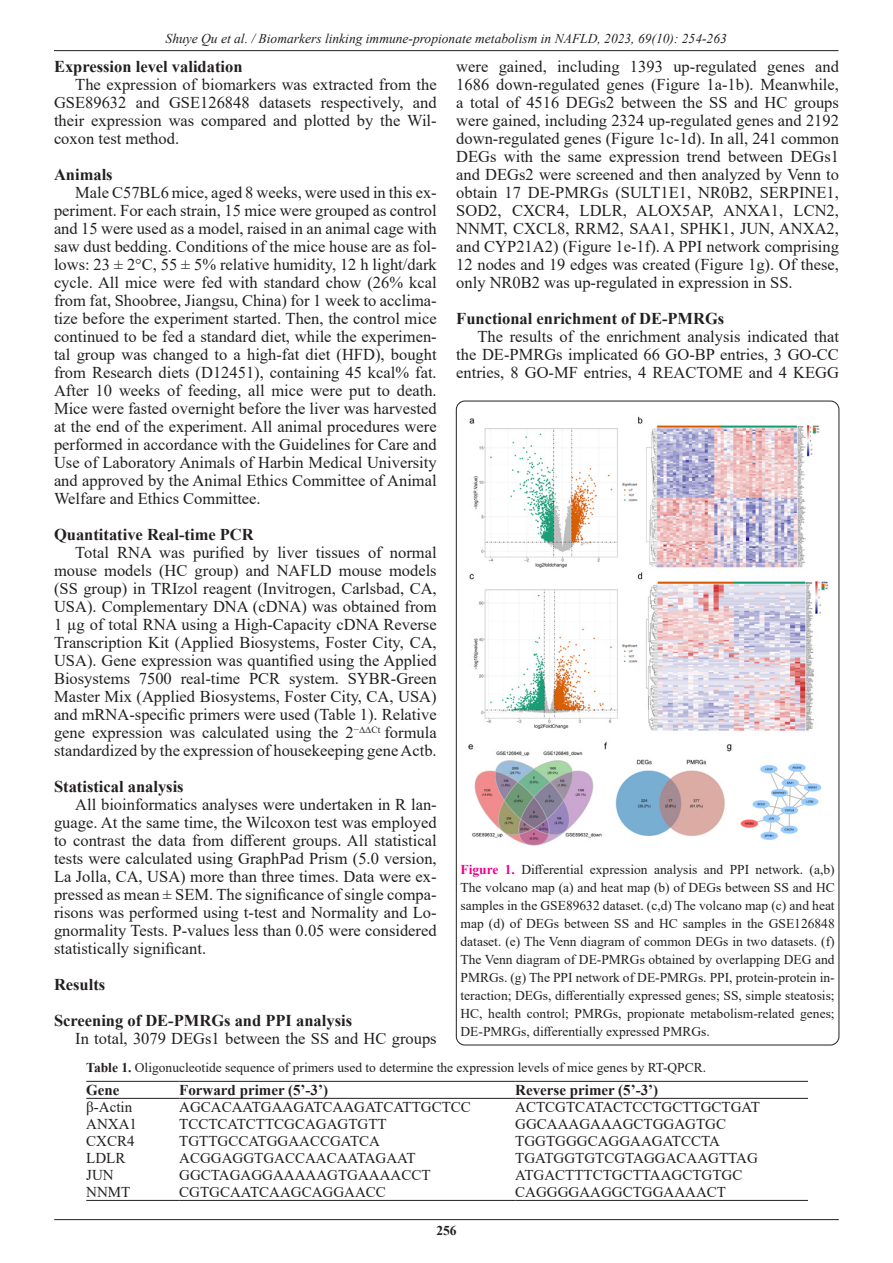
<style>
.page{position:relative;width:893px;height:1263px;background:#fff}
.page>*{position:absolute;margin:0;border:0;box-sizing:border-box;transform-origin:0 0}
.T{font:16.5px/18px "Times New Roman";color:#231f20;text-align:justify}
.heading_2{font:700 16.5px "Times New Roman";color:#231f20}
.T-2{font:700 16.5px "Times New Roman";color:#231f20}
.T-3{font:15px "Times New Roman";color:#231f20}
.T-4{font:700 15px "Times New Roman";color:#231f20}
.T-5{font:13.5px/18px "Times New Roman";color:#231f20;text-align:justify}
.t1{font:italic 13.5px "Times New Roman";color:#231f20}
.t2{font:700 13.5px "Times New Roman";color:#231f20}
.s1{font-weight:700;color:#ed028c}
.s2{font-weight:700}
</style>
<div class="page">
<hr style="left:54px;top:50px;width:784px;height:1px;background:#231f20">
<hr style="left:54px;top:1219px;width:785px;height:1px;background:#231f20">
<hr style="left:86px;top:1081px;width:93px;height:1px;background:#231f20">
<hr style="left:179px;top:1081px;width:336px;height:1px;background:#231f20">
<hr style="left:515px;top:1081px;width:293px;height:1px;background:#231f20">
<hr style="left:86px;top:1098px;width:93px;height:1px;background:#231f20">
<hr style="left:179px;top:1098px;width:336px;height:1px;background:#231f20">
<hr style="left:515px;top:1098px;width:293px;height:1px;background:#231f20">
<hr style="left:86px;top:1200px;width:93px;height:1px;background:#231f20">
<hr style="left:179px;top:1200px;width:336px;height:1px;background:#231f20">
<hr style="left:515px;top:1200px;width:293px;height:1px;background:#231f20">
<img style="left:468px;top:416px;width:361px;height:430px">
<p class="t1" style="left:166px;top:29px;width:563px">Shuye Qu et al. / Biomarkers linking immune-propionate metabolism in NAFLD, 2023, 69(10): 254-263</p>
<p class="T" style="left:456px;top:57px;width:384px">were gained, including 1393 up-regulated genes and 1686 down-regulated genes (Figure 1a-1b). Meanwhile, a total of 4516 DEGs2 between the SS and HC groups were gained, including 2324 up-regulated genes and 2192 down-regulated genes (Figure 1c-1d). In all, 241 common DEGs with the same expression trend between DEGs1 and DEGs2 were screened and then analyzed by Venn to obtain 17 DE-PMRGs (SULT1E1, NR0B2, SERPINE1, SOD2, CXCR4, LDLR, ALOX5AP, ANXA1, LCN2, NNMT, CXCL8, RRM2, SAA1, SPHK1, JUN, ANXA2, and CYP21A2) (Figure 1e-1f). A PPI network comprising 12 nodes and 19 edges was created (Figure 1g). Of these, only NR0B2 was up-regulated in expression in SS.</p>
<p class="heading_2" style="left:456px;top:307px;width:270px">Functional enrichment of DE-PMRGs</p>
<p class="T" style="left:456px;top:327px;width:384px;text-indent:21px">The results of the enrichment analysis indicated that the DE-PMRGs implicated 66 GO-BP entries, 3 GO-CC entries, 8 GO-MF entries, 4 REACTOME and 4 KEGG</p>
<p class="heading_2" style="left:54px;top:55px;width:190px">Expression level validation</p>
<p class="T" style="left:54px;top:75px;width:384px;text-indent:21px">The expression of biomarkers was extracted from the GSE89632 and GSE126848 datasets respectively, and their expression was compared and plotted by the Wil&shy;coxon test method.</p>
<p class="heading_2" style="left:54px;top:163px;width:60px">Animals</p>
<p class="T" style="left:54px;top:183px;width:384px;text-indent:21px">Male C57BL6 mice, aged 8 weeks, were used in this ex&shy;periment. For each strain, 15 mice were grouped as control and 15 were used as a model, raised in an animal cage with saw dust bedding. Conditions of the mice house are as fol&shy;lows: 23 ± 2°C, 55 ± 5% relative humidity, 12 h light/dark cycle. All mice were fed with standard chow (26% kcal from fat, Shoobree, Jiangsu, China) for 1 week to acclima&shy;tize before the experiment started. Then, the control mice continued to be fed a standard diet, while the experimen&shy;tal group was changed to a high-fat diet (HFD), bought from Research diets (D12451), containing 45 kcal% fat.<br>After 10 weeks of feeding, all mice were put to death.<br>Mice were fasted overnight before the liver was harvested at the end of the experiment. All animal procedures were performed in accordance with the Guidelines for Care and Use of Laboratory Animals of Harbin Medical University and approved by the Animal Ethics Committee of Animal Welfare and Ethics Committee.</p>
<p class="heading_2" style="left:54px;top:523px;width:201px">Quantitative Real-time PCR</p>
<p class="T" style="left:54px;top:543px;width:384px;text-indent:21px">Total RNA was purified by liver tissues of normal mouse models (HC group) and NAFLD mouse models (SS group) in TRIzol reagent (Invitrogen, Carlsbad, CA, USA). Complementary DNA (cDNA) was obtained from 1 µg of total RNA using a High-Capacity cDNA Reverse Transcription Kit (Applied Biosystems, Foster City, CA, USA). Gene expression was quantified using the Applied Biosystems 7500 real-time PCR system. SYBR-Green Master Mix (Applied Biosystems, Foster City, CA, USA) and mRNA-specific primers were used (Table 1). Relative gene expression was calculated using the 2<sup>−ΔΔCt</sup> formula standardized by the expression of housekeeping gene Actb.</p>
<p class="heading_2" style="left:54px;top:775px;width:131px">Statistical analysis</p>
<p class="T" style="left:54px;top:795px;width:384px;text-indent:21px">All bioinformatics analyses were undertaken in R lan&shy;guage. At the same time, the Wilcoxon test was employed to contrast the data from different groups. All statistical tests were calculated using GraphPad Prism (5.0 version, La Jolla, CA, USA) more than three times. Data were ex&shy;pressed as mean ± SEM. The significance of single compa&shy;risons was performed using t-test and Normality and Lo&shy;gnormality Tests. P-values less than 0.05 were considered statistically significant.</p>
<p class="T-2" style="left:54px;top:973px;width:53px">Results</p>
<p class="heading_2" style="left:54px;top:1009px;width:300px">Screening of DE-PMRGs and PPI analysis</p>
<p class="T" style="left:75px;top:1029px;width:363px">In total, 3079 DEGs1 between the SS and HC groups</p>
<p class="T-5" style="left:460px;top:860px;width:376px"><span class="s1">Figure 1.</span> Differential expression analysis and PPI network. (a,b)<br>The volcano map (a) and heat map (b) of DEGs between SS and HC samples in the GSE89632 dataset. (c,d) The volcano map (c) and heat map (d) of DEGs between SS and HC samples in the GSE126848 dataset. (e) The Venn diagram of common DEGs in two datasets. (f)<br>The Venn diagram of DE-PMRGs obtained by overlapping DEG and PMRGs. (g) The PPI network of DE-PMRGs. PPI, protein-protein in&shy;teraction; DEGs, differentially expressed genes; SS, simple steatosis; HC, health control; PMRGs, propionate metabolism-related genes; DE-PMRGs, differentially expressed PMRGs.</p>
<p class="T-5" style="left:86px;top:1058px;width:621px"><span class="s2">Table 1.</span> Oligonucleotide sequence of primers used to determine the expression levels of mice genes by RT-QPCR.</p>
<p class="T-4" style="left:86px;top:1079px;width:35px">Gene</p>
<p class="T-4" style="left:179px;top:1079px;width:150px">Forward primer (5’-3’)</p>
<p class="T-4" style="left:515px;top:1079px;width:144px">Reverse primer (5’-3’)</p>
<p class="T-3" style="left:86px;top:1097px;width:47px">β-Actin</p>
<p class="T-3" style="left:179px;top:1097px;width:293px">AGCACAATGAAGATCAAGATCATTGCTCC</p>
<p class="T-3" style="left:515px;top:1097px;width:246px">ACTCGTCATACTCCTGCTTGCTGAT</p>
<p class="T-3" style="left:86px;top:1113px;width:52px">ANXA1</p>
<p class="T-3" style="left:179px;top:1113px;width:209px">TCCTCATCTTCGCAGAGTGTT</p>
<p class="T-3" style="left:515px;top:1113px;width:212px">GGCAAAGAAAGCTGGAGTGC</p>
<p class="T-3" style="left:86px;top:1130px;width:50px">CXCR4</p>
<p class="T-3" style="left:179px;top:1130px;width:202px">TGTTGCCATGGAACCGATCA</p>
<p class="T-3" style="left:515px;top:1130px;width:206px">TGGTGGGCAGGAAGATCCTA</p>
<p class="T-3" style="left:86px;top:1147px;width:41px">LDLR</p>
<p class="T-3" style="left:179px;top:1147px;width:238px">ACGGAGGTGACCAACAATAGAAT</p>
<p class="T-3" style="left:515px;top:1147px;width:244px">TGATGGTGTCGTAGGACAAGTTAG</p>
<p class="T-3" style="left:86px;top:1164px;width:29px">JUN</p>
<p class="T-3" style="left:179px;top:1164px;width:253px">GGCTAGAGGAAAAAGTGAAAACCT</p>
<p class="T-3" style="left:515px;top:1164px;width:229px">ATGACTTTCTGCTTAAGCTGTGC</p>
<p class="T-3" style="left:86px;top:1181px;width:46px">NNMT</p>
<p class="T-3" style="left:179px;top:1181px;width:208px">CGTGCAATCAAGCAGGAACC</p>
<p class="T-3" style="left:515px;top:1181px;width:212px">CAGGGGAAGGCTGGAAAACT</p>
<p class="t2" style="left:436px;top:1220px;width:22px">256</p>
</div>
